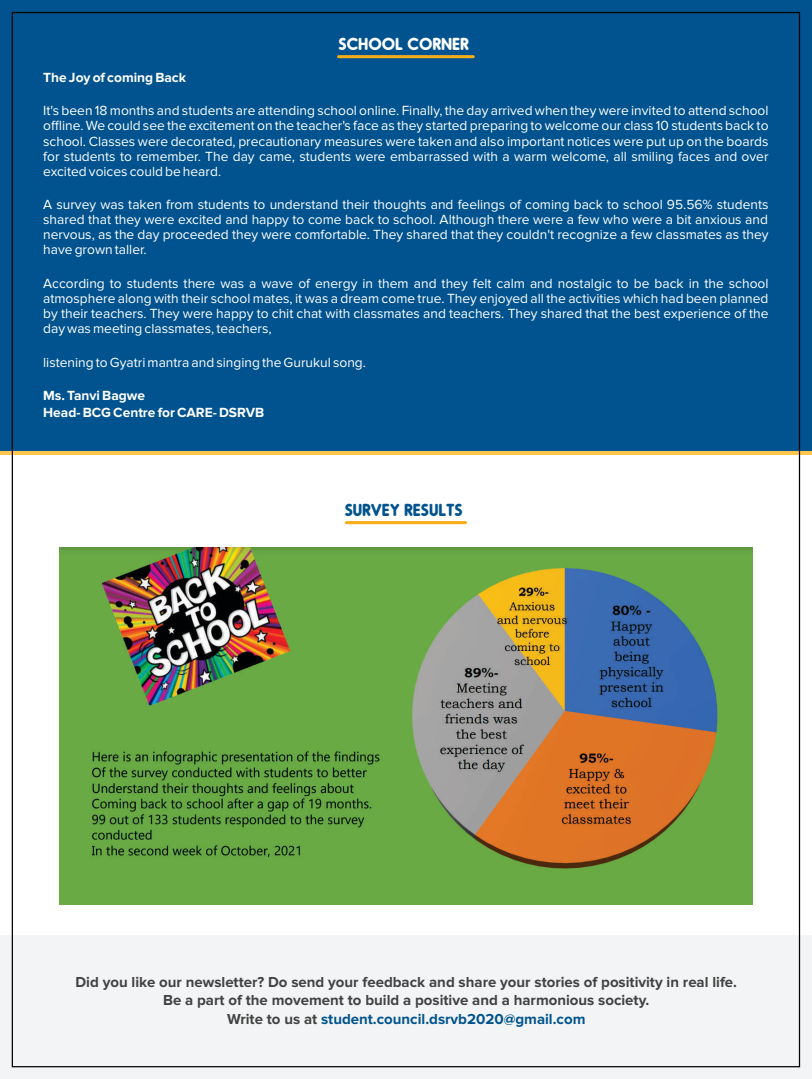
<style>
.page{position:relative;width:812px;height:1079px;background:#fff}
.page>*{position:absolute;margin:0;border:0;box-sizing:border-box;transform-origin:0 0}
.t1{font:700 16.5px "Oduda";color:#00538e}
.t2{font:700 16.5px "Oduda";color:#fff}
.t3{font:700 15px/18.2px "Proxima Nova";color:#424242;text-align:center}
.t4{font:13.75px/15.1px "Proxima Nova";color:#fff;text-align:justify}
.t5{font:700 13.75px/16.8px "Proxima Nova";color:#fff}
.s1{color:#00538e}
</style>
<div class="page">
<div style="left:0;top:935px;width:811px;height:144px;background:#f3f4f5"></div>
<div style="left:0;top:0;width:811px;height:453px;background:#00538e"></div>
<hr style="left:0;top:451px;width:811px;height:4px;background:#ffc64e">
<hr style="left:338px;top:55px;width:135px;height:3px;background:#f6ac1b">
<hr style="left:346px;top:521px;width:119px;height:3px;background:#f6ac1b">
<img style="left:60px;top:547px;width:691px;height:357px">
<p class="t2" style="left:338px;top:37px;width:132px">SCHOOL CORNER</p>
<p class="t5" style="left:43px;top:69px;width:144px">The Joy of coming Back</p>
<p class="t4" style="left:43px;top:104px;width:726px">It's been 18 months and students are attending school online. Finally, the day arrived when they were invited to attend school offline. We could see the excitement on the teacher's face as they started preparing to welcome our class 10 students back to school. Classes were decorated, precautionary measures were taken and also important notices were put up on the boards for students to remember. The day came, students were embarrassed with a warm welcome, all smiling faces and over excited voices could be heard.</p>
<p class="t4" style="left:43px;top:198px;width:726px">A survey was taken from students to understand their thoughts and feelings of coming back to school 95.56% students shared that they were excited and happy to come back to school. Although there were a few who were a bit anxious and nervous, as the day proceeded they were comfortable. They shared that they couldn't recognize a few classmates as they have grown taller.</p>
<p class="t4" style="left:43px;top:276px;width:726px">According to students there was a wave of energy in them and they felt calm and nostalgic to be back in the school atmosphere along with their school mates, it was a dream come true. They enjoyed all the activities which had been planned by their teachers. They were happy to chit chat with classmates and teachers. They shared that the best experience of the day was meeting classmates, teachers,</p>
<p class="t4" style="left:43px;top:355px;width:324px">listening to Gyatri mantra and singing the Gurukul song.</p>
<p class="t5" style="left:43px;top:388px;width:222px">Ms. Tanvi Bagwe<br>Head- BCG Centre for CARE- DSRVB</p>
<p class="t1" style="left:344px;top:503px;width:120px">SURVEY RESULTS</p>
<p class="t3" style="left:75px;top:973px;width:662px">Did you like our newsletter? Do send your feedback and share your stories of positivity in real life.<br>Be a part of the movement to build a positive and a harmonious society.<br>Write to us at <span class="s1">student.council.dsrvb2020@gmail.com</span></p>
</div>
